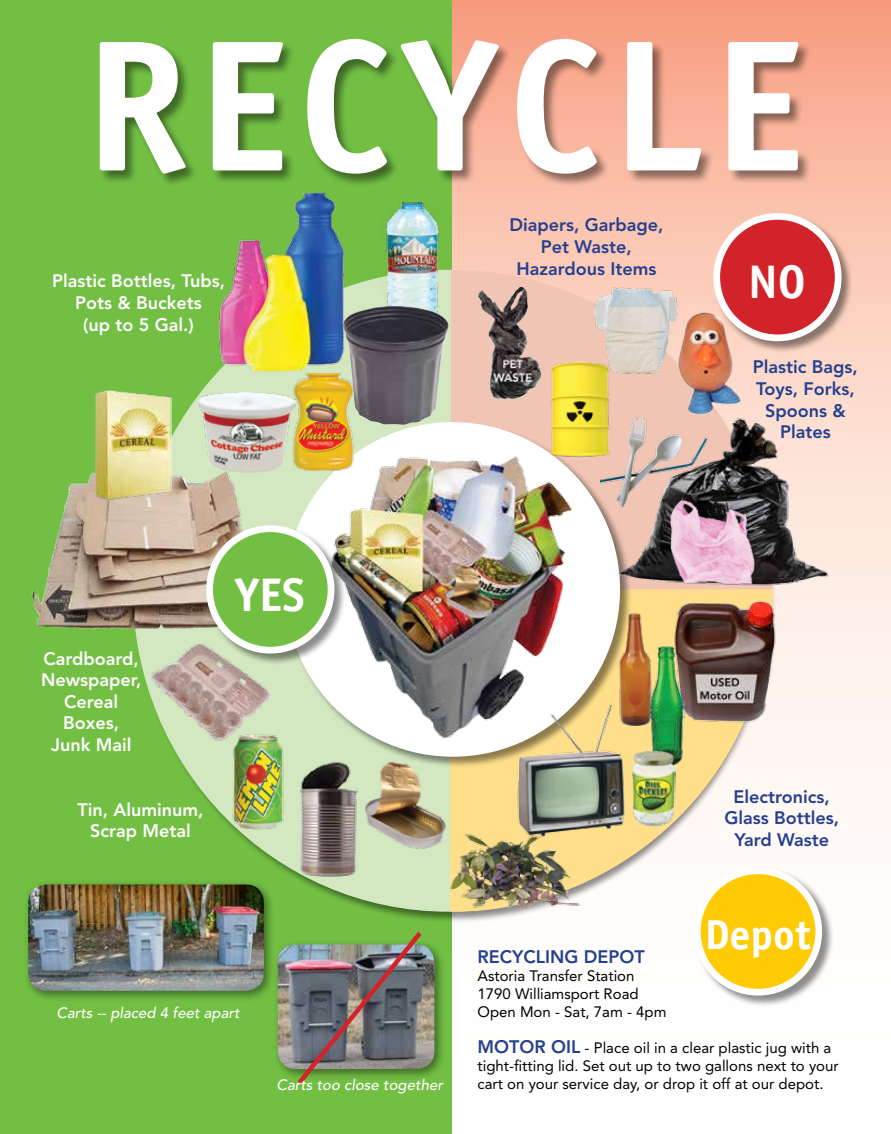
<style>
.page{position:relative;width:891px;height:1134px;background:#fff}
.page>*{position:absolute;margin:0;border:0;box-sizing:border-box;transform-origin:0 0}
.t1{font:700 187.5px "Officina Sans";letter-spacing:.05em;color:#fff}
.t2{font:700 47.25px "Officina Sans";color:#fff}
.t3{font:700 42px "Officina Sans";color:#fff}
.t4{font:800 18px/21.6px "Avenir";color:#25408f;text-align:center}
.t5{font:800 18px/21.6px "Avenir";color:#fff;text-align:center}
.t6{font:15px/18px "Avenir";color:#000}
.t7{font:italic 500 15px "Avenir";color:#fff}
.s1{font-weight:800;font-size:18px;color:#25408f}
</style>
<div class="page">
<svg style="left:451px;top:0;width:440px;height:1134px"></svg>
<div style="left:0;top:0;width:451px;height:1134px;background:#72bf44"></div>
<div style="left:133px;top:270px;width:643px;height:654px;background:#000;opacity:.45"></div>
<div style="left:133px;top:270px;width:631px;height:642px;background:#d3e8c1;border-radius:50%"></div>
<svg style="left:451px;top:270px;width:321px;height:152px;background:#f4cab9"></svg>
<div style="left:99px;top:38px;width:713px;height:149px;background:#000;opacity:.45"></div>
<svg style="left:450px;top:589px;width:329px;height:331px;fill:#fff8f4"></svg>
<div style="left:285px;top:422px;width:347px;height:347px;background:#000;opacity:.45"></div>
<div style="left:285px;top:422px;width:335px;height:335px;background:#fff;border-radius:50%"></div>
<img style="left:31px;top:470px;width:211px;height:160px">
<img style="left:95px;top:390px;width:76px;height:110px">
<img style="left:326px;top:448px;width:251px;height:307px">
<img style="left:364px;top:760px;width:83px;height:89px">
<img style="left:297px;top:760px;width:62px;height:118px">
<img style="left:224px;top:728px;width:68px;height:106px">
<div style="left:713px;top:213px;width:141px;height:140px;background:#000;opacity:.45"></div>
<div style="left:717px;top:216px;width:121px;height:122px;background:#d2232a;border-radius:50%"></div>
<div style="left:713px;top:213px;width:129px;height:128px;border:7px solid #fff;border-radius:50%"></div>
<div style="left:206px;top:525px;width:141px;height:141px;background:#000;opacity:.45"></div>
<div style="left:210px;top:529px;width:121px;height:121px;background:#72bf44;border-radius:50%"></div>
<div style="left:206px;top:525px;width:128px;height:129px;border:7px solid #fff;border-radius:50%"></div>
<img style="left:198px;top:392px;width:91px;height:81px">
<img style="left:148px;top:643px;width:123px;height:98px">
<div style="left:273px;top:939px;width:173px;height:141px;background:#000;opacity:.45"></div>
<img style="left:278px;top:944px;width:156px;height:125px">
<img style="left:293px;top:932px;width:133px;height:152px">
<div style="left:694px;top:867px;width:140px;height:141px;background:#000;opacity:.45"></div>
<div style="left:697px;top:871px;width:122px;height:121px;background:#ffcb05;border-radius:50%"></div>
<div style="left:694px;top:867px;width:128px;height:129px;border:7px solid #fff;border-radius:50%"></div>
<img style="left:507px;top:704px;width:146px;height:140px">
<img style="left:450px;top:831px;width:130px;height:80px">
<img style="left:670px;top:591px;width:112px;height:137px">
<img style="left:615px;top:414px;width:214px;height:175px">
<img style="left:601px;top:416px;width:112px;height:98px">
<img style="left:460px;top:275px;width:96px;height:133px">
<img style="left:592px;top:279px;width:90px;height:101px">
<img style="left:673px;top:305px;width:71px;height:117px">
<img style="left:660px;top:499px;width:106px;height:90px">
<img style="left:549px;top:362px;width:63px;height:95px">
<img style="left:617px;top:609px;width:36px;height:118px">
<img style="left:650px;top:645px;width:34px;height:121px">
<img style="left:631px;top:750px;width:44px;height:76px">
<div style="left:23px;top:880px;width:252px;height:122px;background:#000;opacity:.45"></div>
<img style="left:28px;top:885px;width:236px;height:106px">
<img style="left:212px;top:179px;width:134px;height:193px">
<img style="left:381px;top:185px;width:64px;height:121px">
<img style="left:289px;top:334px;width:69px;height:139px">
<img style="left:343px;top:306px;width:106px;height:119px">
<h1 class="t1" style="left:85px;top:-10px;width:721px">RECYCLE</h1>
<p class="t5" style="left:52px;top:270px;width:174px">Plastic Bottles, Tubs,<br>Pots &amp; Buckets<br>(up to 5 Gal.)</p>
<p class="t4" style="left:509px;top:214px;width:156px">Diapers, Garbage,<br>Pet Waste,<br>Hazardous Items</p>
<h2 class="t2" style="left:748px;top:253px;width:59px">NO</h2>
<p class="t4" style="left:753px;top:356px;width:107px">Plastic Bags,<br>Toys, Forks,<br>Spoons &amp;<br>Plates</p>
<p class="t5" style="left:41px;top:648px;width:102px">Cardboard,<br>Newspaper,<br>Cereal<br>Boxes,<br>Junk Mail</p>
<p class="t5" style="left:78px;top:799px;width:128px">Tin, Aluminum,<br>Scrap Metal</p>
<h2 class="t2" style="left:235px;top:565px;width:71px">YES</h2>
<p class="t7" style="left:56px;top:1004px;width:185px">Carts -- placed 4 feet apart</p>
<p class="t7" style="left:276px;top:1077px;width:168px">Carts too close together</p>
<p class="t4" style="left:724px;top:786px;width:116px">Electronics,<br>Glass Bottles,<br>Yard Waste</p>
<h3 class="t3" style="left:705px;top:908px;width:107px">Depot</h3>
<p class="t4" style="left:477px;top:946px;width:169px">RECYCLING DEPOT</p>
<p class="t6" style="left:477px;top:967px;width:190px">Astoria Transfer Station<br>1790 Williamsport Road<br>Open Mon - Sat, 7am - 4pm</p>
<p class="t6" style="left:477px;top:1038px;width:363px"><span class="s1">MOTOR OIL</span> - Place oil in a clear plastic jug with a tight-fitting lid. Set out up to two gallons next to your cart on your service day, or drop it off at our depot.</p>
</div>
